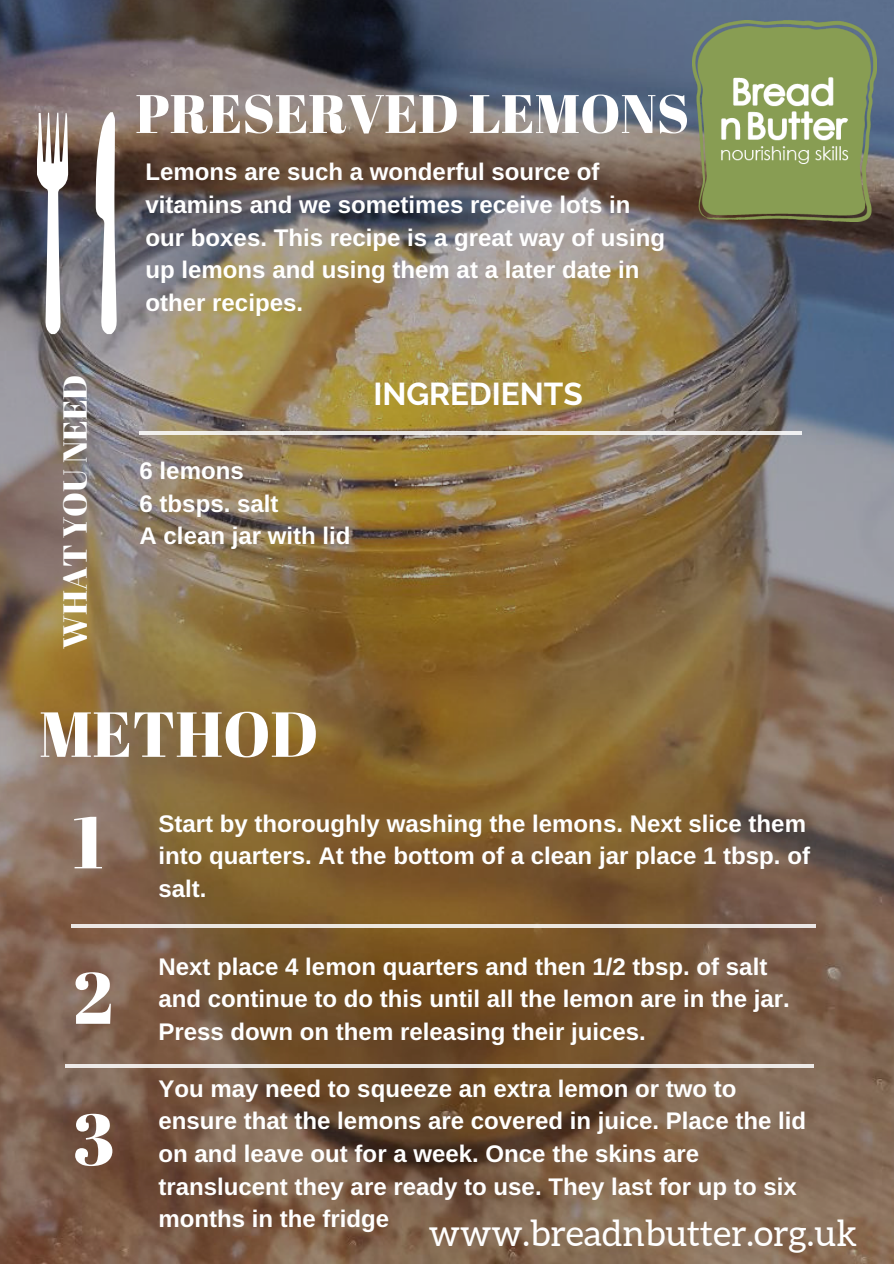
<style>
.page{position:relative;width:894px;height:1264px;background:#fff}
.page>*{position:absolute;margin:0;border:0;box-sizing:border-box;transform-origin:0 0}
.t1{font:72.45px/155.4px "Abril Fatface";color:#fff}
.t2{font:63.45px "Abril Fatface";color:#fff}
.t3{font:54px "Abril Fatface";color:#fff}
.t4{font:36px "Aleo";color:#fff}
.t5{font:33.3px "Abril Fatface";color:#fff}
.t6{font:700 31.5px "Raleway";color:#fff}
.t7{font:700 24px/32.7px "Arimo";color:#fff}
</style>
<div class="page">
<img style="left:0;top:0;width:893px;height:1263px">
<hr style="left:71px;top:924px;width:744px;height:4px;background:#ece7e1">
<hr style="left:66px;top:1064px;width:747px;height:3px;background:#fff">
<hr style="left:139px;top:431px;width:663px;height:3px;background:#fff">
<svg style="left:37px;top:113px;width:31px;height:221px"></svg>
<svg style="left:96px;top:112px;width:20px;height:222px"></svg>
<img style="left:692px;top:20px;width:184px;height:202px">
<h3 class="t3" style="left:136px;top:76px;width:555px">PRESERVED LEMONS</h3>
<h3 class="t5" style="left:52px;top:648px;width:275px;rotate:-90deg">WHAT YOU NEED</h3>
<p class="t7" style="left:145px;top:156px;width:521px">Lemons are such a wonderful source of vitamins and we sometimes receive lots in our boxes. This recipe is a great way of using up lemons and using them at a later date in other recipes.</p>
<p class="t7" style="left:139px;top:454px;width:212px">6 lemons<br>6 tbsps. salt<br>A clean jar with lid</p>
<h3 class="t6" style="left:373px;top:375px;width:211px">INGREDIENTS</h3>
<h2 class="t2" style="left:39px;top:689px;width:281px">METHOD</h2>
<h1 class="t1" style="left:73px;top:762px;width:42px">1<br>2</h1>
<h1 class="t1" style="left:73px;top:1059px;width:43px">3</h1>
<p class="t7" style="left:158px;top:807px;width:653px">Start by thoroughly washing the lemons. Next slice them into quarters. At the bottom of a clean jar place 1 tbsp. of salt.</p>
<p class="t7" style="left:158px;top:949px;width:633px">Next place 4 lemon quarters and then 1/2 tbsp. of salt and continue to do this until all the lemon are in the jar.<br>Press down on them releasing their juices.</p>
<p class="t7" style="left:158px;top:1071px;width:649px">You may need to squeeze an extra lemon or two to ensure that the lemons are covered in juice. Place the lid on and leave out for a week. Once the skins are translucent they are ready to use. They last for up to six months in the fridge</p>
<h3 class="t4" style="left:428px;top:1213px;width:430px">www.breadnbutter.org.uk</h3>
</div>
